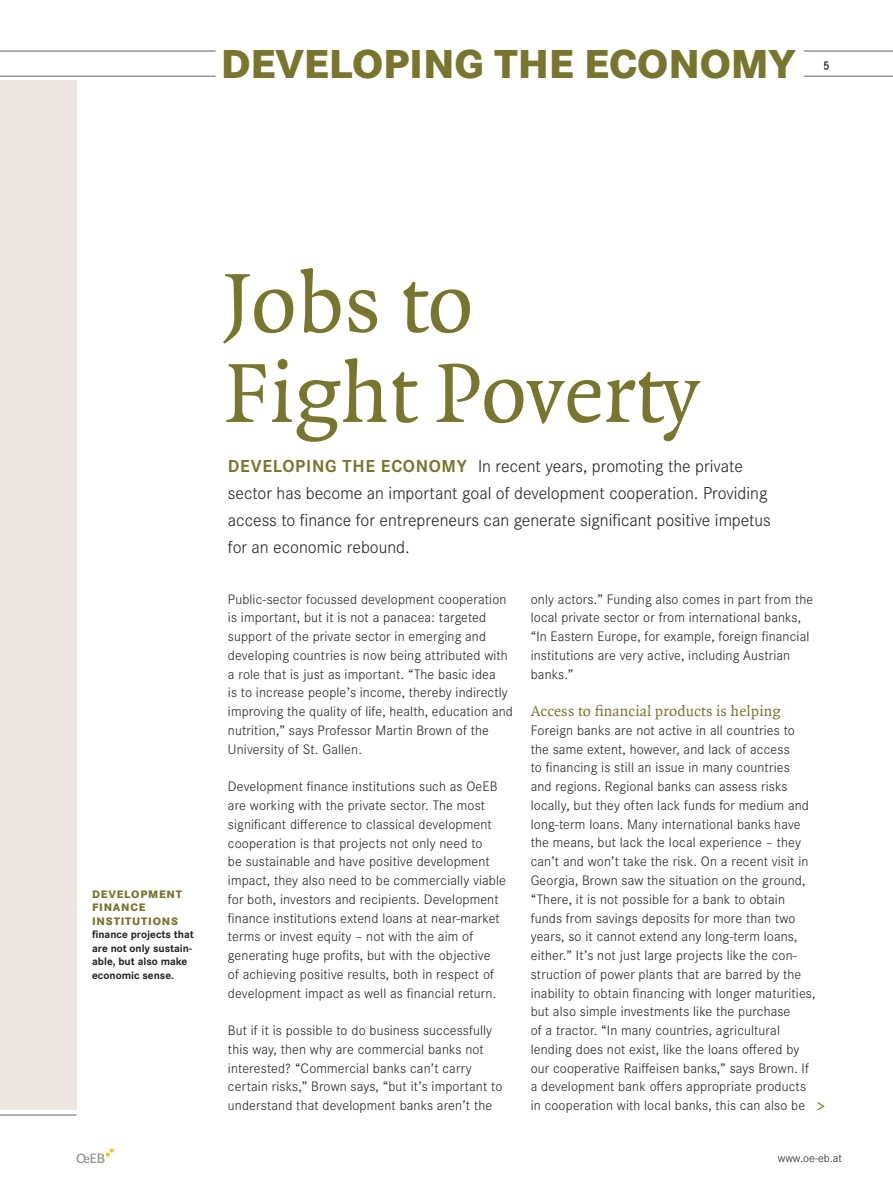
<style>
.page{position:relative;width:893px;height:1191px;background:#fff}
.page>*{position:absolute;margin:0;border:0;box-sizing:border-box;transform-origin:0 0}
.t1{font:90px/90px "Quadraat";color:#78752e}
.t2{font:800 42px "Corporate S";color:#78752e}
.t3{font:300 18px/27px "Corporate S";color:#231f20}
.t4{font:15.75px "Quadraat";letter-spacing:.01em;color:#78752e}
.t5{font:300 14.25px/18.8px "Corporate S";letter-spacing:.01em;color:#231f20}
.t6{font:300 12px "Corporate S";color:#231f20}
.t7{font:700 11.25px/13.5px "Corporate S";color:#231f20}
.t8{font:800 11.25px/13.5px "Corporate S";letter-spacing:.07em;color:#78752e}
.s1{font-weight:700;color:#78752e}
</style>
<div class="page">
<svg style="left:77px;top:1148px;width:37px;height:15px"></svg>
<div style="left:0;top:81px;width:77px;height:1029px;background:#ede7df"></div>
<hr style="left:0;top:75px;width:216px;height:2px;background:#939598">
<hr style="left:804px;top:50px;width:89px;height:2px;background:#939598">
<hr style="left:804px;top:75px;width:89px;height:2px;background:#939598">
<hr style="left:0;top:50px;width:216px;height:2px;background:#939598">
<hr style="left:0;top:1114px;width:77px;height:1px;background:#939598">
<h2 class="t2" style="left:221px;top:30px;width:576px">DEVELOPING THE ECONOMY</h2>
<p class="t6" style="left:823px;top:57px;width:8px">5</p>
<p class="t8" style="left:92px;top:886px;width:91px">DEVELOPMENT<br>FINANCE<br>INSTITUTIONS</p>
<p class="t7" style="left:92px;top:927px;width:103px">finance projects that are not only sustain&shy;able, but also make economic sense.</p>
<h1 class="t1" style="left:224px;top:261px;width:476px">Jobs to<br>Fight Poverty</h1>
<p class="t3" style="left:228px;top:451px;width:544px"><span class="s1">DEVELOPING THE ECONOMY</span> In recent years, promoting the private sector has become an important goal of development cooperation. Providing access to finance for entrepreneurs can generate significant positive impetus for an economic rebound.</p>
<p class="t5" style="left:228px;top:589px;width:287px">Public-sector focussed development cooperation is important, but it is not a panacea: targeted support of the private sector in emerging and developing countries is now being attributed with a role that is just as important. “The basic idea<br>is to increase people’s income, thereby indirectly improving the quality of life, health, education and nutrition,” says Professor Martin Brown of the University of St. Gallen.</p>
<p class="t5" style="left:228px;top:776px;width:280px">Development finance institutions such as OeEB are working with the private sector. The most significant difference to classical development cooperation is that projects not only need to<br>be sustainable and have positive development impact, they also need to be commercially viable for both, investors and recipients. Development finance institutions extend loans at near-market terms or invest equity – not with the aim of generating huge profits, but with the objective<br>of achieving positive results, both in respect of development impact as well as financial return.</p>
<p class="t5" style="left:228px;top:1020px;width:276px">But if it is possible to do business successfully this way, then why are commercial banks not interested? “Commercial banks can’t carry certain risks,” Brown says, “but it’s important to understand that development banks aren’t the</p>
<p class="t5" style="left:531px;top:588px;width:284px">only actors.” Funding also comes in part from the local private sector or from international banks, “In Eastern Europe, for example, foreign financial institutions are very active, including Austrian banks.”</p>
<p class="t4" style="left:531px;top:703px;width:251px">Access to financial products is helping</p>
<p class="t5" style="left:531px;top:720px;width:286px">Foreign banks are not active in all countries to the same extent, however, and lack of access<br>to financing is still an issue in many countries<br>and regions. Regional banks can assess risks locally, but they often lack funds for medium and long-term loans. Many international banks have the means, but lack the local experience – they can’t and won’t take the risk. On a recent visit in Georgia, Brown saw the situation on the ground, “There, it is not possible for a bank to obtain funds from savings deposits for more than two years, so it cannot extend any long-term loans, either.” It’s not just large projects like the con&shy;struction of power plants that are barred by the inability to obtain financing with longer maturities, but also simple investments like the purchase<br>of a tractor. “In many countries, agricultural lending does not exist, like the loans offered by our cooperative Raiffeisen banks,” says Brown. If a development bank offers appropriate products in cooperation with local banks, this can also be</p>
<p class="t4" style="left:816px;top:1096px;width:10px">&gt;</p>
<p class="t6" style="left:778px;top:1149px;width:66px">www.oe-eb.at</p>
</div>
